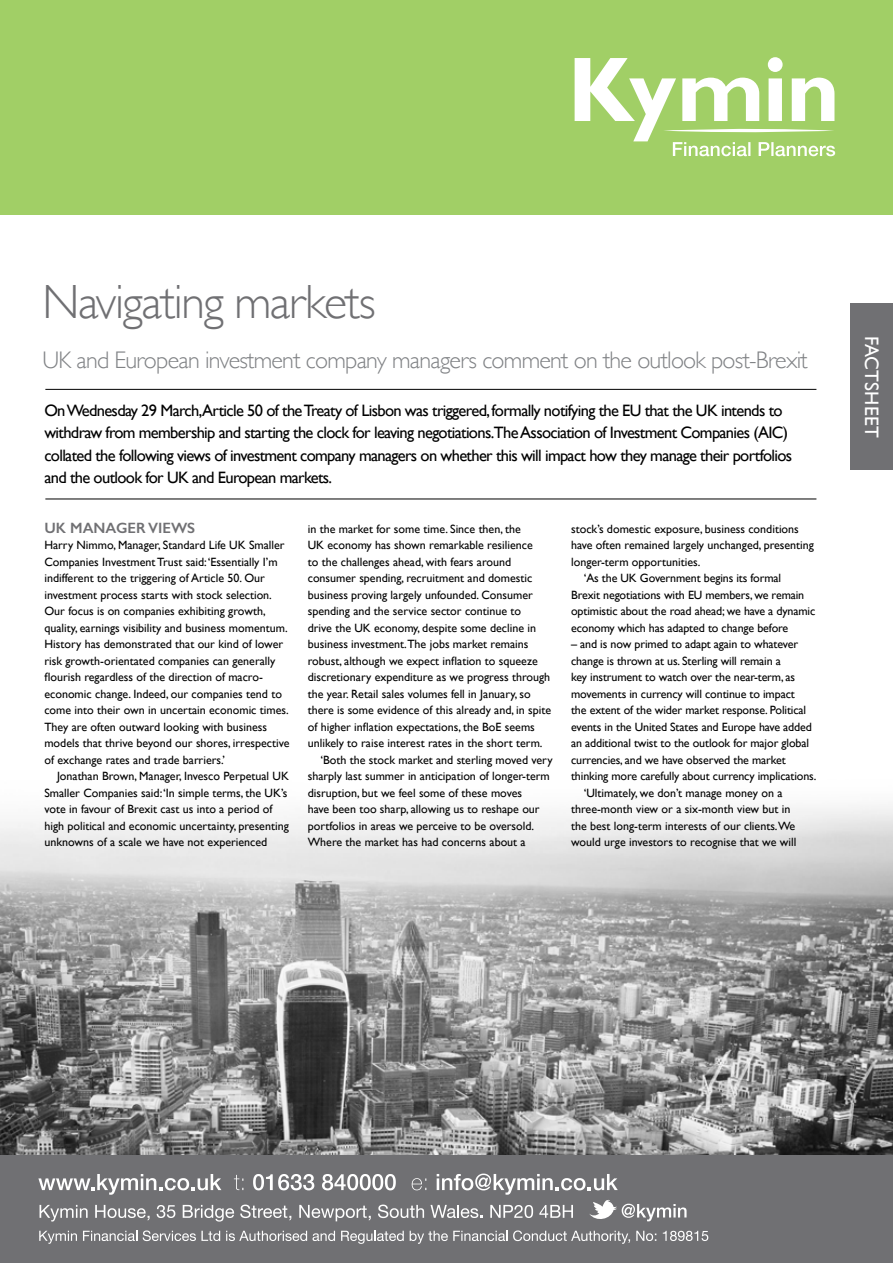
<style>
.page{position:relative;width:893px;height:1263px;background:#fff}
.page>*{position:absolute;margin:0;border:0;box-sizing:border-box;transform-origin:0 0}
.t1{font:300 48px "Gill Sans";letter-spacing:-.03em;color:#707073}
.t2{font:300 24px "Gill Sans";letter-spacing:-.03em;color:#808285}
.t3{font:19.5px "Gill Sans";letter-spacing:.01em;color:#fff}
.t4{font:16.5px/22.5px "Gill Sans";letter-spacing:-.04em;color:#000}
.t5{font:600 15px "Gill Sans";color:#707073}
.t6{font:12px/16.5px "Gill Sans";color:#000}
</style>
<div class="page">
<img style="left:0;top:806px;width:893px;height:349px">
<hr style="left:45px;top:499px;width:771px;height:1px;background:#000">
<hr style="left:45px;top:389px;width:771px;height:1px;background:#000">
<div style="left:851px;top:303px;width:42px;height:166px;background:#707073"></div>
<div style="left:0;top:0;width:892px;height:215px;background:#a1cf66"></div>
<svg style="left:575px;top:57px;width:260px;height:99px"></svg>
<div style="left:0;top:1155px;width:893px;height:108px;background:#707073"></div>
<svg style="left:39px;top:1231px;width:38px;height:13px"></svg>
<svg style="left:83px;top:1231px;width:54px;height:10px"></svg>
<svg style="left:143px;top:1230px;width:77px;height:11px"></svg>
<svg style="left:226px;top:1231px;width:81px;height:10px"></svg>
<svg style="left:313px;top:1231px;width:22px;height:10px"></svg>
<svg style="left:341px;top:1231px;width:63px;height:13px"></svg>
<svg style="left:410px;top:1230px;width:220px;height:14px"></svg>
<svg style="left:636px;top:1231px;width:20px;height:10px"></svg>
<svg style="left:663px;top:1231px;width:45px;height:10px"></svg>
<svg style="left:38px;top:1173px;width:648px;height:49px"></svg>
<h1 class="t1" style="left:43px;top:275px;width:335px">Navigating markets</h1>
<h2 class="t2" style="left:43px;top:347px;width:767px">UK and European investment company managers comment on the outlook post-Brexit</h2>
<p class="t4" style="left:44px;top:399px;width:749px">On Wednesday 29 March,Article 50 of the Treaty of Lisbon was triggered, formally notifying the EU that the UK intends to withdraw from membership and starting the clock for leaving negotiations.The Association of Investment Companies (AIC) collated the following views of investment company managers on whether this will impact how they manage their portfolios and the outlook for UK and European markets.</p>
<p class="t5" style="left:44px;top:518px;width:152px">UK MANAGER VIEWS</p>
<p class="t6" style="left:44px;top:537px;width:247px">Harry Nimmo, Manager, Standard Life UK Smaller Companies Investment Trust said: ‘Essentially I’m indifferent to the triggering of Article 50. Our investment process starts with stock selection.<br>Our focus is on companies exhibiting growth, quality, earnings visibility and business momentum.<br>History has demonstrated that our kind of lower risk growth-orientated companies can generally flourish regardless of the direction of macro&shy;economic change. Indeed, our companies tend to come into their own in uncertain economic times.<br>They are often outward looking with business models that thrive beyond our shores, irrespective of exchange rates and trade barriers.’</p>
<p class="t6" style="left:44px;top:768px;width:246px;text-indent:13px">Jonathan Brown, Manager, Invesco Perpetual UK Smaller Companies said: ‘In simple terms, the UK’s vote in favour of Brexit cast us into a period of high political and economic uncertainty, presenting unknowns of a scale we have not experienced</p>
<p class="t6" style="left:308px;top:520px;width:215px">in the market for some time. Since then, the</p>
<p class="t6" style="left:308px;top:537px;width:227px">UK economy has shown remarkable resilience</p>
<p class="t6" style="left:308px;top:553px;width:205px">to the challenges ahead, with fears around</p>
<p class="t6" style="left:308px;top:570px;width:226px">consumer spending, recruitment and domestic</p>
<p class="t6" style="left:308px;top:586px;width:227px">business proving largely unfounded. Consumer</p>
<p class="t6" style="left:308px;top:603px;width:215px">spending and the service sector continue to</p>
<p class="t6" style="left:308px;top:619px;width:230px">drive the UK economy, despite some decline in</p>
<p class="t6" style="left:308px;top:636px;width:222px">business investment.The jobs market remains</p>
<p class="t6" style="left:308px;top:652px;width:231px">robust, although we expect inflation to squeeze</p>
<p class="t6" style="left:308px;top:669px;width:244px">discretionary expenditure as we progress through</p>
<p class="t6" style="left:308px;top:685px;width:225px">the year. Retail sales volumes fell in January, so</p>
<p class="t6" style="left:308px;top:702px;width:245px">there is some evidence of this already and, in spite</p>
<p class="t6" style="left:308px;top:718px;width:229px">of higher inflation expectations, the BoE seems</p>
<p class="t6" style="left:308px;top:735px;width:236px">unlikely to raise interest rates in the short term.</p>
<p class="t6" style="left:320px;top:751px;width:234px">‘Both the stock market and sterling moved very</p>
<p class="t6" style="left:308px;top:768px;width:244px">sharply last summer in anticipation of longer-term</p>
<p class="t6" style="left:308px;top:784px;width:216px">disruption, but we feel some of these moves</p>
<p class="t6" style="left:308px;top:801px;width:233px">have been too sharp, allowing us to reshape our</p>
<p class="t6" style="left:308px;top:817px;width:228px">portfolios in areas we perceive to be oversold.</p>
<p class="t6" style="left:308px;top:834px;width:219px">Where the market has had concerns about a</p>
<p class="t6" style="left:571px;top:520px;width:229px">stock’s domestic exposure, business conditions</p>
<p class="t6" style="left:571px;top:537px;width:244px">have often remained largely unchanged, presenting</p>
<p class="t6" style="left:571px;top:553px;width:131px">longer-term opportunities.</p>
<p class="t6" style="left:584px;top:570px;width:199px">‘As the UK Government begins its formal</p>
<p class="t6" style="left:571px;top:586px;width:235px">Brexit negotiations with EU members, we remain</p>
<p class="t6" style="left:571px;top:603px;width:246px">optimistic about the road ahead; we have a dynamic</p>
<p class="t6" style="left:571px;top:619px;width:219px">economy which has adapted to change before</p>
<p class="t6" style="left:571px;top:636px;width:229px">– and is now primed to adapt again to whatever</p>
<p class="t6" style="left:571px;top:652px;width:211px">change is thrown at us. Sterling will remain a</p>
<p class="t6" style="left:571px;top:669px;width:226px">key instrument to watch over the near-term, as</p>
<p class="t6" style="left:571px;top:685px;width:225px">movements in currency will continue to impact</p>
<p class="t6" style="left:571px;top:702px;width:237px">the extent of the wider market response. Political</p>
<p class="t6" style="left:571px;top:718px;width:242px">events in the United States and Europe have added</p>
<p class="t6" style="left:571px;top:735px;width:239px">an additional twist to the outlook for major global</p>
<p class="t6" style="left:571px;top:751px;width:216px">currencies, and we have observed the market</p>
<p class="t6" style="left:571px;top:768px;width:247px">thinking more carefully about currency implications.</p>
<p class="t6" style="left:584px;top:784px;width:200px">‘Ultimately, we don’t manage money on a</p>
<p class="t6" style="left:571px;top:801px;width:221px">three-month view or a six-month view but in</p>
<p class="t6" style="left:571px;top:817px;width:226px">the best long-term interests of our clients.We</p>
<p class="t6" style="left:571px;top:834px;width:227px">would urge investors to recognise that we will</p>
<h3 class="t3" style="left:883px;top:335px;width:104px;rotate:90deg">FACTSHEET</h3>
</div>
